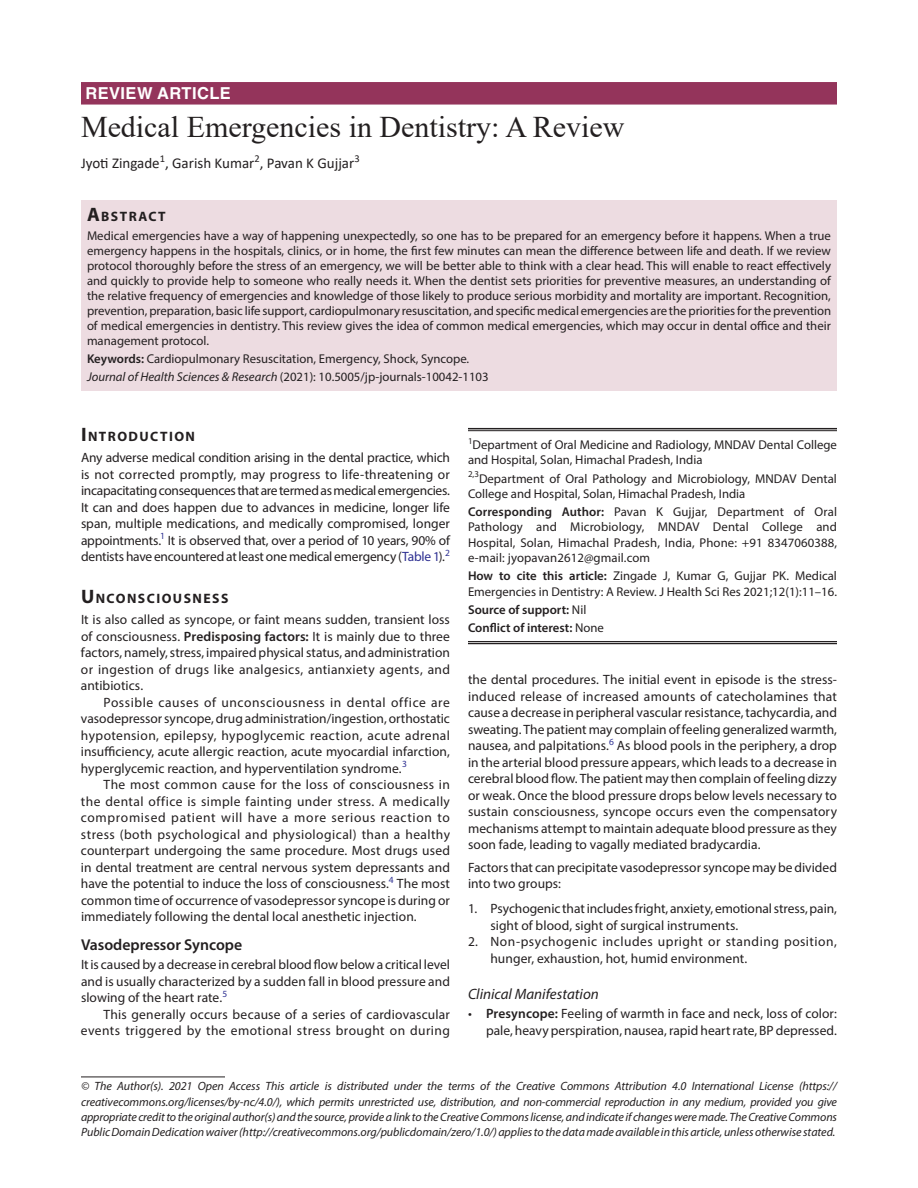
<style>
.page{position:relative;width:918px;height:1188px;background:#fff}
.page>*{position:absolute;margin:0;border:0;box-sizing:border-box;transform-origin:0 0}
.t1{font:30px "Times New Roman";color:#231f20}
.JOHSR-ART{font:700 16.5px "Helvetica LT Std";letter-spacing:.025em;color:#fff}
.Head-2{font:600 15.75px "Myriad Pro";color:#231f20}
.AuthorName{font:15px "Calibri";color:#231f20}
.Head-3{font:italic 15px "Myriad Pro";color:#231f20}
.Head-1{font:700 13.65px "Myriad Pro";letter-spacing:.105em;color:#231f20}
.AbstractTitle{font:700 13.65px "Myriad Pro";letter-spacing:.105em;color:#231f20}
.Para-Indent{font:13.5px/16.5px "Myriad Pro";letter-spacing:.01em;color:#231f20;text-align:justify}
.Para-NoIndent{font:13.5px/16.5px "Myriad Pro";color:#231f20;text-align:justify}
.List-Bullet{font:13.5px/16.5px "Myriad Pro";color:#231f20;text-align:right}
.List-Numbered-first{font:13.5px/16.5px "Myriad Pro";letter-spacing:-.005em;color:#231f20}
.List-Numbered{font:13.5px/16.5px "Myriad Pro";letter-spacing:.03em;color:#231f20}
.Abstract-Para-first{font:12.75px/15px "Myriad Pro";color:#231f20;text-align:justify}
.Corollary-Para{font:12.75px/15.3px "Myriad Pro";color:#231f20;text-align:justify}
.Affiliation{font:12.75px/15.3px "Myriad Pro";color:#231f20}
.Affiliation-first{font:12.75px/15.3px "Myriad Pro";color:#231f20}
.JT_DOI{font:12.75px "Myriad Pro";color:#231f20}
.Keywords{font:12.75px "Myriad Pro";color:#231f20}
.Corollary-Para-last{font:600 12.75px "Myriad Pro";color:#231f20}
.Corollary-Para-2{font:600 12.75px "Myriad Pro";color:#231f20}
.FootNote{font:italic 12px/15.1px "Myriad Pro";letter-spacing:-.005em;color:#231f20;text-align:justify}
.s1{font-size:19.5px}
.s2{font-weight:600}
.s3{font-style:italic}
.s4{color:#2e3092}
.s5{font-weight:400}
</style>
<div class="page">
<div style="left:81px;top:82px;width:756px;height:23px;background:#94345b"></div>
<div style="left:81px;top:200px;width:756px;height:26px;background:#eddce1"></div>
<div style="left:81px;top:225px;width:756px;height:129px;background:#eddce1"></div>
<div style="left:81px;top:348px;width:756px;height:24px;background:#eddce1"></div>
<div style="left:81px;top:366px;width:756px;height:24px;background:#eddce1"></div>
<hr style="left:81px;top:1077px;width:144px;height:1px;background:#231f20">
<hr style="left:468px;top:428px;width:369px;height:1px;background:#231f20">
<hr style="left:468px;top:430px;width:369px;height:1px;background:#231f20">
<hr style="left:468px;top:641px;width:369px;height:1px;background:#231f20">
<hr style="left:468px;top:643px;width:369px;height:1px;background:#231f20">
<p class="JOHSR-ART" style="left:86px;top:83px;width:147px">REVIEW ARTICLE</p>
<p class="t1" style="left:81px;top:106px;width:545px">Medical Emergencies in Dentistry: A Review</p>
<p class="AuthorName" style="left:81px;top:153px;width:280px">Jyoti Zingade<sup>1</sup>, Garish Kumar<sup>2</sup>, Pavan K Gujjar<sup>3</sup></p>
<p class="AbstractTitle" style="left:87px;top:207px;width:80px"><span class="s1">A</span>BSTRACT</p>
<p class="Abstract-Para-first" style="left:87px;top:228px;width:746px">Medical emergencies have a way of happening unexpectedly, so one has to be prepared for an emergency before it happens. When a true emergency happens in the hospitals, clinics, or in home, the first few minutes can mean the difference between life and death. If we review protocol thoroughly before the stress of an emergency, we will be better able to think with a clear head. This will enable to react effectively and quickly to provide help to someone who really needs it. When the dentist sets priorities for preventive measures, an understanding of the relative frequency of emergencies and knowledge of those likely to produce serious morbidity and mortality are important. Recognition, prevention, preparation, basic life support, cardiopulmonary resuscitation, and specific medical emergencies are the priorities for the prevention of medical emergencies in dentistry. This review gives the idea of common medical emergencies, which may occur in dental office and their management protocol.</p>
<p class="Keywords" style="left:87px;top:351px;width:384px"><span class="s2">Keywords:</span> Cardiopulmonary Resuscitation, Emergency, Shock, Syncope.</p>
<p class="JT_DOI" style="left:87px;top:369px;width:403px"><span class="s3">Journal of Health Sciences &amp; Research</span> (2021): 10.5005/jp-journals-10042-1103</p>
<p class="Head-1" style="left:81px;top:428px;width:116px"><span class="s1">I</span>NTRODUCTION</p>
<p class="Para-NoIndent" style="left:81px;top:449px;width:371px">Any adverse medical condition arising in the dental practice, which is not corrected promptly, may progress to life-threatening or incapacitating consequences that are termed as medical emergencies.<br>It can and does happen due to advances in medicine, longer life span, multiple medications, and medically compromised, longer appointments.<sup>1</sup> It is observed that, over a period of 10 years, 90% of dentists have encountered at least one medical emergency (<span class="s4">Table 1</span>).<sup>2</sup></p>
<p class="Head-1" style="left:81px;top:590px;width:149px"><span class="s1">U</span> NCONSCIOUSNESS</p>
<p class="Para-NoIndent" style="left:81px;top:611px;width:371px">It is also called as syncope, or faint means sudden, transient loss of consciousness. <span class="s2">Predisposing factors:</span> It is mainly due to three factors, namely, stress, impaired physical status, and administration or ingestion of drugs like analgesics, antianxiety agents, and antibiotics.</p>
<p class="Para-Indent" style="left:81px;top:694px;width:371px;text-indent:23px">Possible causes of unconsciousness in dental office are vasodepressor syncope, drug administration/ingestion, orthostatic hypotension, epilepsy, hypoglycemic reaction, acute adrenal insufficiency, acute allergic reaction, acute myocardial infarction, hyperglycemic reaction, and hyperventilation syndrome.<sup>3</sup></p>
<p class="Para-Indent" style="left:81px;top:776px;width:371px;text-indent:23px">The most common cause for the loss of consciousness in the dental office is simple fainting under stress. A medically compromised patient will have a more serious reaction to stress (both psychological and physiological) than a healthy counterpart undergoing the same procedure. Most drugs used in dental treatment are central nervous system depressants and have the potential to induce the loss of consciousness.<sup>4</sup> The most common time of occurrence of vasodepressor syncope is during or immediately following the dental local anesthetic injection.</p>
<p class="Head-2" style="left:81px;top:934px;width:163px">Vasodepressor Syncope</p>
<p class="Para-NoIndent" style="left:81px;top:956px;width:371px">It is caused by a decrease in cerebral blood flow below a critical level and is usually characterized by a sudden fall in blood pressure and slowing of the heart rate.<sup>5</sup></p>
<p class="Para-Indent" style="left:81px;top:1006px;width:371px;text-align:right">This generally occurs because of a series of cardiovascular events triggered by the emotional stress brought on during</p>
<p class="Affiliation-first" style="left:468px;top:437px;width:370px"><sup>1</sup>Department of Oral Medicine and Radiology, MNDAV Dental College and Hospital, Solan, Himachal Pradesh, India</p>
<p class="Affiliation" style="left:468px;top:470px;width:370px"><sup>2,3</sup>Department of Oral Pathology and Microbiology, MNDAV Dental<br>College and Hospital, Solan, Himachal Pradesh, India</p>
<p class="Corollary-Para" style="left:468px;top:504px;width:371px"><span class="s2">Corresponding Author:</span> Pavan K Gujjar, Department of Oral Pathology and Microbiology, MNDAV Dental College and Hospital, Solan, Himachal Pradesh, India, Phone: +91 8347060388, e-mail: jyopavan2612@gmail.com</p>
<p class="Corollary-Para" style="left:468px;top:568px;width:370px"><span class="s2">How to cite this article:</span> Zingade J, Kumar G, Gujjar PK. Medical<br>Emergencies in Dentistry: A Review. J Health Sci Res 2021;12(1):11–16.</p>
<p class="Corollary-Para-2" style="left:468px;top:602px;width:120px">Source of support: <span class="s5">Nil</span></p>
<p class="Corollary-Para-last" style="left:468px;top:620px;width:137px">Conflict of interest: <span class="s5">None</span></p>
<p class="Para-Indent" style="left:468px;top:671px;width:371px">the dental procedures. The initial event in episode is the stress&shy;induced release of increased amounts of catecholamines that cause a decrease in peripheral vascular resistance, tachycardia, and sweating. The patient may complain of feeling generalized warmth, nausea, and palpitations.<sup>6</sup> As blood pools in the periphery, a drop in the arterial blood pressure appears, which leads to a decrease in cerebral blood flow. The patient may then complain of feeling dizzy or weak. Once the blood pressure drops below levels necessary to sustain consciousness, syncope occurs even the compensatory mechanisms attempt to maintain adequate blood pressure as they soon fade, leading to vagally mediated bradycardia.</p>
<p class="Para-NoIndent" style="left:468px;top:859px;width:371px">Factors that can precipitate vasodepressor syncope may be divided into two groups:</p>
<p class="List-Numbered-first" style="left:490px;top:900px;width:348px;text-indent:-22px">1. Psychogenic that includes fright, anxiety, emotional stress, pain, sight of blood, sight of surgical instruments.</p>
<p class="List-Numbered" style="left:490px;top:933px;width:348px;text-indent:-22px">2. Non-psychogenic includes upright or standing position, hunger, exhaustion, hot, humid environment.</p>
<p class="Head-3" style="left:468px;top:984px;width:132px">Clinical Manifestation</p>
<p class="List-Bullet" style="left:468px;top:1005px;width:371px">• <span class="s2">Presyncope:</span> Feeling of warmth in face and neck, loss of color: pale, heavy perspiration, nausea, rapid heart rate, BP depressed.</p>
<p class="FootNote" style="left:81px;top:1079px;width:758px">© The Author(s). 2021 Open Access This article is distributed under the terms of the Creative Commons Attribution 4.0 International License (https:// creativecommons.org/licenses/by-nc/4.0/), which permits unrestricted use, distribution, and non-commercial reproduction in any medium, provided you give appropriate credit to the original author(s) and the source, provide a link to the Creative Commons license, and indicate if changes were made. The Creative Commons Public Domain Dedication waiver (http://creativecommons.org/publicdomain/zero/1.0/) applies to the data made available in this article, unless otherwise stated.</p>
</div>
